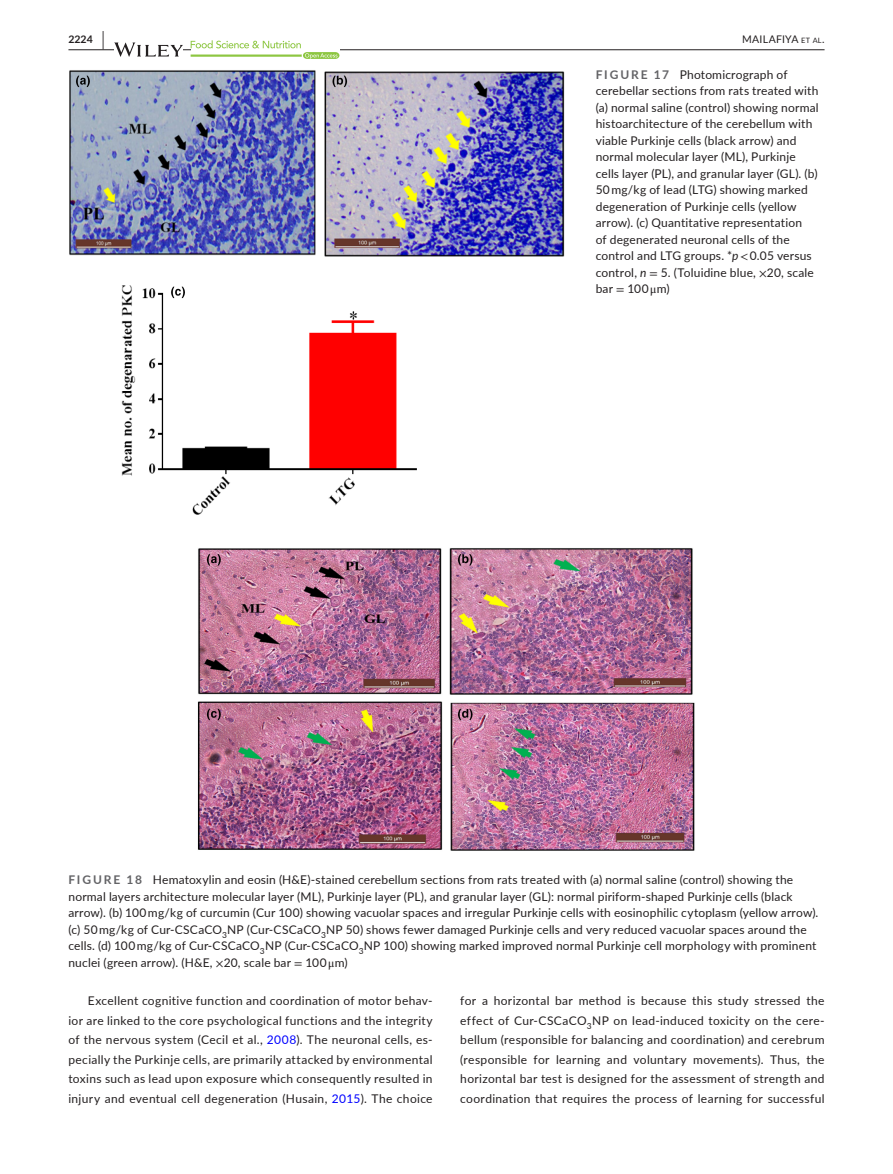
<style>
.page{position:relative;width:893px;height:1174px;background:#fff}
.page>*{position:absolute;margin:0;border:0;box-sizing:border-box;transform-origin:0 0}
.t1{font:12px/16.5px "Lato";letter-spacing:.015em;color:#231f20;text-align:justify}
.t2{font:10.5px "Lato";letter-spacing:.025em;color:#231f20}
.t3{font:700 10.5px "Lato";color:#231f20}
.s1{font-size:19.5px}
.s2{font-size:7.35px}
.s3{font-weight:700;color:#636366}
.s4{font-style:italic}
.s5{font-family:"STIX"}
.s6{color:#00f}
</style>
<div class="page">
<hr style="left:68px;top:49px;width:756px;height:1px;background:#231f20">
<svg style="left:114px;top:42px;width:69px;height:15px"></svg>
<svg style="left:191px;top:40px;width:148px;height:19px"></svg>
<img style="left:69px;top:70px;width:496px;height:445px">
<img style="left:198px;top:548px;width:497px;height:303px">
<p class="t3" style="left:68px;top:31px;width:37px">2224 <span class="s1">|</span></p>
<p class="t2" style="left:742px;top:31px;width:84px">MAILAFIYA <span class="s2">et al</span>.</p>
<p class="t1" style="left:596px;top:66px;width:224px;text-align:left"><span class="s3">FIGURE 17</span> Photomicrograph of cerebellar sections from rats treated with (a) normal saline (control) showing normal histoarchitecture of the cerebellum with viable Purkinje cells (black arrow) and normal molecular layer (ML), Purkinje cells layer (PL), and granular layer (GL). (b)<br>50 mg/kg of lead (LTG) showing marked degeneration of Purkinje cells (yellow arrow). (c) Quantitative representation<br>of degenerated neuronal cells of the control and LTG groups. *<span class="s4">p</span><span class="s5">&lt;</span> 0.05 versus control, <span class="s4">n</span> <span class="s5">=</span> 5. (Toluidine blue, <span class="s5">×</span>20, scale bar <span class="s5">=</span> 100 <span class="s5">μ</span>m)</p>
<p class="t1" style="left:68px;top:871px;width:751px;text-align:left"><span class="s3">FIGURE 18</span> Hematoxylin and eosin (H&amp;E)-stained cerebellum sections from rats treated with (a) normal saline (control) showing the normal layers architecture molecular layer (ML), Purkinje layer (PL), and granular layer (GL): normal piriform-shaped Purkinje cells (black arrow). (b) 100 mg/kg of curcumin (Cur 100) showing vacuolar spaces and irregular Purkinje cells with eosinophilic cytoplasm (yellow arrow). (c) 50 mg/kg of Cur-CSCaCO<sub>3</sub>NP (Cur-CSCaCO<sub>3</sub>NP 50) shows fewer damaged Purkinje cells and very reduced vacuolar spaces around the cells. (d) 100 mg/kg of Cur-CSCaCO<sub>3</sub>NP (Cur-CSCaCO<sub>3</sub>NP 100) showing marked improved normal Purkinje cell morphology with prominent nuclei (green arrow). (H&amp;E, <span class="s5">×</span>20, scale bar <span class="s5">=</span> 100 <span class="s5">μ</span>m)</p>
<p class="t1" style="left:68px;top:990px;width:366px;line-height:19.5px;text-indent:20px">Excellent cognitive function and coordination of motor behav&shy;ior are linked to the core psychological functions and the integrity of the nervous system (Cecil et al., <span class="s6">2008</span>). The neuronal cells, es&shy;pecially the Purkinje cells, are primarily attacked by environmental toxins such as lead upon exposure which consequently resulted in injury and eventual cell degeneration (Husain, <span class="s6">2015</span>). The choice</p>
<p class="t1" style="left:460px;top:990px;width:366px;line-height:19.5px">for a horizontal bar method is because this study stressed the effect of Cur-CSCaCO<sub>3</sub>NP on lead-induced toxicity on the cere&shy;bellum (responsible for balancing and coordination) and cerebrum (responsible for learning and voluntary movements). Thus, the horizontal bar test is designed for the assessment of strength and coordination that requires the process of learning for successful</p>
</div>
